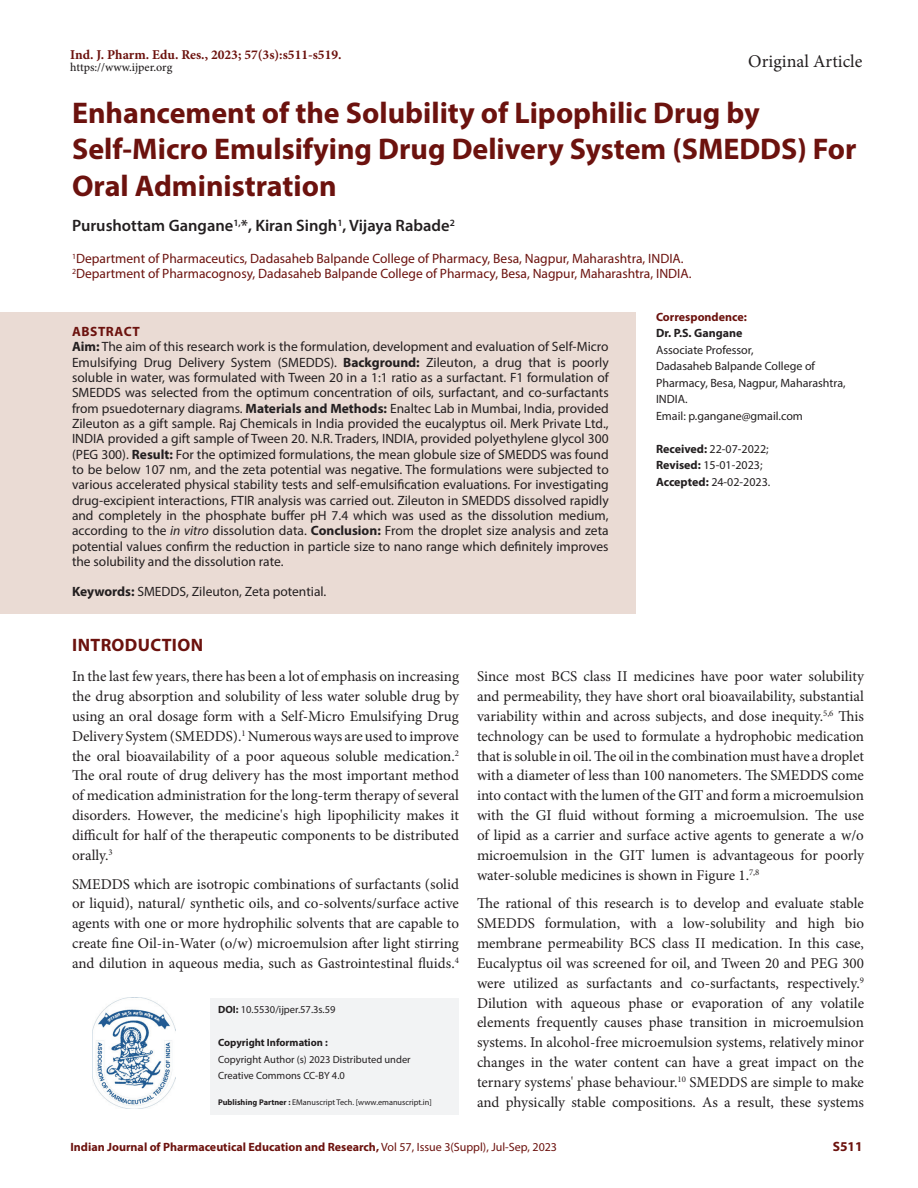
<style>
.page{position:relative;width:918px;height:1188px;background:#fff}
.page>*{position:absolute;margin:0;border:0;box-sizing:border-box;transform-origin:0 0}
.Art_Title{font:700 30px/36.3px "Myriad Pro";color:#6c120e}
.t1{font:18px "Minion Pro";color:#231f20}
.Intro_head{font:700 18px "Myriad Pro";letter-spacing:.02em;color:#6c120e}
.Author_Names{font:600 16.5px "Myriad Pro";color:#231f20}
.Body_text{font:15px/19.8px "Minion Pro";color:#231f20;text-align:justify}
.Body_text__FO{font:15px/19.8px "Minion Pro";color:#231f20;text-align:justify}
.Abstract_TXT{font:13.5px/15.3px "Myriad Pro";color:#231f20;text-align:justify}
.Author_Affiliations{font:13.5px "Myriad Pro";color:#6c120e}
.t2{font:700 13.5px "Minion Pro";color:#6c120e}
.KY{font:13.5px "Myriad Pro";color:#231f20}
.ABS_Heading{font:700 13.5px "Myriad Pro";letter-spacing:.04em;color:#6c120e}
.Correspondence_AU_Af{font:12px/16.5px "Myriad Pro";color:#231f20}
.Correspondence_AU_Af-2{font:700 12px "Myriad Pro";color:#6c120e}
.Journal_Dates{font:12px/16.5px "Myriad Pro";color:#231f20}
.t3{font:500 12px "Minion Pro";letter-spacing:-.01em;color:#231f20}
.Correspondence_AU_Af-3{font:700 12px "Myriad Pro";color:#231f20}
.t4{font:10.5px/16.5px "Myriad Pro";color:#231f20}
.t5{font:700 10.5px "Myriad Pro";color:#231f20}
.t6{font:8.25px "Myriad Pro";color:#231f20}
.s1{font-weight:700}
.s2{font-style:italic}
.s3{font-weight:400}
</style>
<div class="page">
<div style="left:211px;top:998px;width:248px;height:36px;background:#f2f3f4"></div>
<div style="left:211px;top:1031px;width:248px;height:26px;background:#f2f3f4"></div>
<div style="left:211px;top:1048px;width:248px;height:25px;background:#f2f3f4"></div>
<div style="left:211px;top:1064px;width:248px;height:26px;background:#f2f3f4"></div>
<div style="left:211px;top:1084px;width:248px;height:30px;background:#f2f3f4"></div>
<img style="left:92px;top:998px;width:83px;height:110px">
<div style="left:0;top:313px;width:636px;height:40px;background:#eadbd4"></div>
<div style="left:0;top:328px;width:636px;height:255px;background:#eadbd4"></div>
<div style="left:0;top:573px;width:636px;height:40px;background:#eadbd4"></div>
<p class="t2" style="left:70px;top:45px;width:273px">Ind. J. Pharm. Edu. Res., 2023; 57(3s):s511-s519.</p>
<p class="t3" style="left:70px;top:59px;width:104px">https://www.ijper.org</p>
<p class="t1" style="left:748px;top:49px;width:116px">Original Article</p>
<p class="Art_Title" style="left:72px;top:94px;width:786px">Enhancement of the Solubility of Lipophilic Drug by<br>Self-Micro Emulsifying Drug Delivery System (SMEDDS) For<br>Oral Administration</p>
<p class="Author_Names" style="left:72px;top:215px;width:384px">Purushottam Gangane<sup>1,</sup>*, Kiran Singh<sup>1</sup>, Vijaya Rabade<sup>2</sup></p>
<p class="Author_Affiliations" style="left:72px;top:250px;width:613px"><sup>1</sup>Department of Pharmaceutics, Dadasaheb Balpande College of Pharmacy, Besa, Nagpur, Maharashtra, INDIA.</p>
<p class="Author_Affiliations" style="left:72px;top:266px;width:621px"><sup>2</sup>Department of Pharmacognosy, Dadasaheb Balpande College of Pharmacy, Besa, Nagpur, Maharashtra, INDIA.</p>
<p class="Correspondence_AU_Af-2" style="left:656px;top:309px;width:92px">Correspondence:</p>
<p class="Correspondence_AU_Af-3" style="left:656px;top:325px;width:88px">Dr. P.S. Gangane</p>
<p class="Correspondence_AU_Af" style="left:656px;top:341px;width:99px">Associate Professor,</p>
<p class="Correspondence_AU_Af" style="left:656px;top:358px;width:191px">Dadasaheb Balpande College of<br>Pharmacy, Besa, Nagpur, Maharashtra,<br>INDIA.</p>
<p class="Correspondence_AU_Af" style="left:656px;top:407px;width:148px">Email: p.gangane@gmail.com</p>
<p class="ABS_Heading" style="left:72px;top:323px;width:69px">ABSTRACT</p>
<p class="Abstract_TXT" style="left:72px;top:339px;width:538px"><span class="s1">Aim:</span> The aim of this research work is the formulation, development and evaluation of Self-Micro Emulsifying Drug Delivery System (SMEDDS). <span class="s1">Background:</span> Zileuton, a drug that is poorly soluble in water, was formulated with Tween 20 in a 1:1 ratio as a surfactant. F1 formulation of SMEDDS was selected from the optimum concentration of oils, surfactant, and co-surfactants from psuedoternary diagrams. <span class="s1">Materials and Methods:</span> Enaltec Lab in Mumbai, India, provided Zileuton as a gift sample. Raj Chemicals in India provided the eucalyptus oil. Merk Private Ltd., INDIA provided a gift sample of Tween 20. N.R. Traders, INDIA, provided polyethylene glycol 300 (PEG 300). <span class="s1">Result:</span> For the optimized formulations, the mean globule size of SMEDDS was found to be below 107 nm, and the zeta potential was negative. The formulations were subjected to various accelerated physical stability tests and self-emulsification evaluations. For investigating drug-excipient interactions, FTIR analysis was carried out. Zileuton in SMEDDS dissolved rapidly and completely in the phosphate buffer pH 7.4 which was used as the dissolution medium, according to the <span class="s2">in vitro</span> dissolution data. <span class="s1">Conclusion:</span> From the droplet size analysis and zeta potential values confirm the reduction in particle size to nano range which definitely improves the solubility and the dissolution rate.</p>
<p class="KY" style="left:72px;top:584px;width:256px"><span class="s1">Keywords:</span> SMEDDS, Zileuton, Zeta potential.</p>
<p class="Intro_head" style="left:72px;top:633px;width:132px">INTRODUCTION</p>
<p class="Body_text__FO" style="left:72px;top:667px;width:389px">In the last few years, there has been a lot of emphasis on increasing the drug absorption and solubility of less water soluble drug by using an oral dosage form with a Self-Micro Emulsifying Drug Delivery System (SMEDDS).<sup>1</sup> Numerous ways are used to improve the oral bioavailability of a poor aqueous soluble medication.<sup>2<br></sup>The oral route of drug delivery has the most important method of medication administration for the long-term therapy of several disorders. However, the medicine's high lipophilicity makes it difficult for half of the therapeutic components to be distributed orally.<sup>3</sup></p>
<p class="Body_text" style="left:72px;top:874px;width:389px">SMEDDS which are isotropic combinations of surfactants (solid or liquid), natural/ synthetic oils, and co-solvents/surface active agents with one or more hydrophilic solvents that are capable to create fine Oil-in-Water (o/w) microemulsion after light stirring and dilution in aqueous media, such as Gastrointestinal fluids.<sup>4</sup></p>
<p class="Journal_Dates" style="left:656px;top:440px;width:116px"><span class="s1">Received:</span> 22-07-2022;<br><span class="s1">Revised:</span> 15-01-2023;<br><span class="s1">Accepted:</span> 24-02-2023.</p>
<p class="Body_text" style="left:477px;top:667px;width:389px">Since most BCS class II medicines have poor water solubility and permeability, they have short oral bioavailability, substantial variability within and across subjects, and dose inequity.<sup>5,6</sup> This technology can be used to formulate a hydrophobic medication that is soluble in oil. The oil in the combination must have a droplet with a diameter of less than 100 nanometers. The SMEDDS come into contact with the lumen of the GIT and form a microemulsion with the GI fluid without forming a microemulsion. The use of lipid as a carrier and surface active agents to generate a w/o microemulsion in the GIT lumen is advantageous for poorly water-soluble medicines is shown in Figure 1.<sup>7,8</sup></p>
<p class="Body_text" style="left:477px;top:894px;width:389px">The rational of this research is to develop and evaluate stable SMEDDS formulation, with a low-solubility and high bio membrane permeability BCS class II medication. In this case, Eucalyptus oil was screened for oil, and Tween 20 and PEG 300 were utilized as surfactants and co-surfactants, respectively.<sup>9<br></sup>Dilution with aqueous phase or evaporation of any volatile elements frequently causes phase transition in microemulsion systems. In alcohol-free microemulsion systems, relatively minor changes in the water content can have a great impact on the ternary systems' phase behaviour.<sup>10</sup> SMEDDS are simple to make and physically stable compositions. As a result, these systems</p>
<p class="t4" style="left:218px;top:1001px;width:119px"><span class="s1">DOI:</span> 10.5530/ijper.57.3s.59</p>
<p class="t5" style="left:218px;top:1036px;width:111px">Copyright Information :</p>
<p class="t4" style="left:218px;top:1051px;width:194px">Copyright Author (s) 2023 Distributed under<br>Creative Commons CC-BY 4.0</p>
<p class="t6" style="left:218px;top:1097px;width:215px"><span class="s1">Publishing Partner :</span> EManuscript Tech. [www.emanuscript.in]</p>
<p class="Correspondence_AU_Af-2" style="left:70px;top:1139px;width:488px">Indian Journal of Pharmaceutical Education and Research, <span class="s3">Vol 57, Issue 3(Suppl), Jul-Sep, 2023</span></p>
<p class="ABS_Heading" style="left:833px;top:1137px;width:31px">S511</p>
</div>
